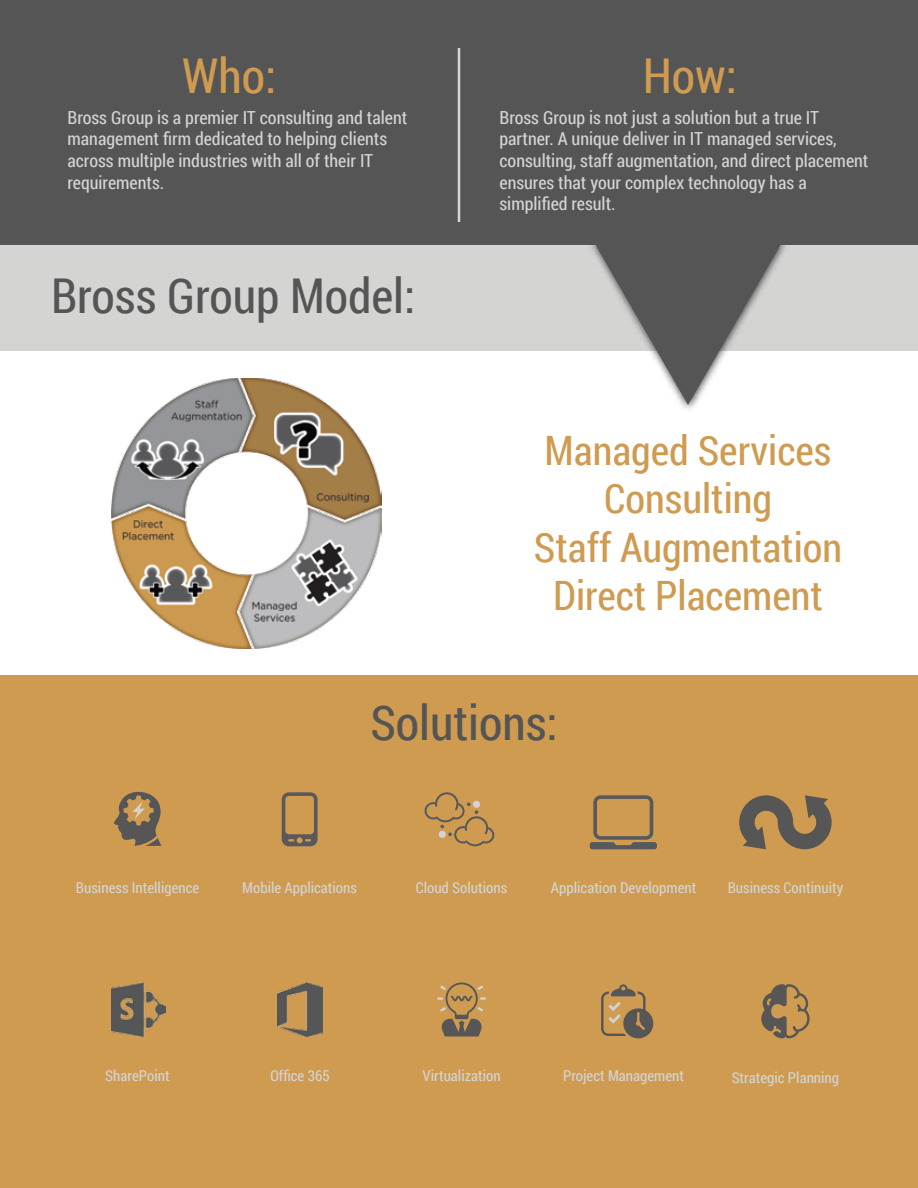
<style>
.page{position:relative;width:918px;height:1188px;background:#fff}
.page>*{position:absolute;margin:0;border:0;box-sizing:border-box;transform-origin:0 0}
.t1{font:48px "Roboto Condensed";color:#555}
.t2{font:48px "Roboto Condensed";color:#ce9b51}
.t3{font:40.5px/48.6px "Roboto Condensed";color:#ce9b51;text-align:center}
.t4{font:18px/21.6px "Roboto Condensed";color:#d4d4d3}
.t5{font:15px "Roboto Condensed";color:#d4d4d3}
</style>
<div class="page">
<div style="left:0;top:675px;width:918px;height:513px;background:#ce9b51"></div>
<div style="left:0;top:243px;width:918px;height:108px;background:#d4d4d3"></div>
<svg style="left:595px;top:244px;width:187px;height:161px"></svg>
<div style="left:0;top:0;width:918px;height:244px;background:#555"></div>
<hr style="left:458px;top:48px;width:2px;height:174px;background:#d4d4d3">
<svg style="left:114px;top:792px;width:47px;height:54px"></svg>
<svg style="left:282px;top:792px;width:36px;height:54px"></svg>
<svg style="left:425px;top:792px;width:69px;height:54px"></svg>
<div style="left:439px;top:831px;width:7px;height:7px;background:#d3d3d3;border-radius:50%"></div>
<svg style="left:590px;top:795px;width:67px;height:54px"></svg>
<svg style="left:739px;top:795px;width:93px;height:54px"></svg>
<img style="left:111px;top:982px;width:54px;height:54px">
<img style="left:277px;top:982px;width:45px;height:54px">
<svg style="left:437px;top:982px;width:49px;height:54px"></svg>
<svg style="left:601px;top:984px;width:52px;height:54px"></svg>
<svg style="left:761px;top:984px;width:49px;height:54px"></svg>
<img style="left:112px;top:378px;width:270px;height:270px">
<h1 class="t2" style="left:182px;top:43px;width:96px">Who:</h1>
<h1 class="t2" style="left:643px;top:43px;width:96px">How:</h1>
<p class="t4" style="left:68px;top:106px;width:341px">Bross Group is a premier IT consulting and talent management firm dedicated to helping clients across multiple industries with all of their IT requirements.</p>
<p class="t4" style="left:500px;top:106px;width:370px">Bross Group is not just a solution but a true IT partner. A unique deliver in IT managed services, consulting, staff augmentation, and direct placement ensures that your complex technology has a simplified result.</p>
<h1 class="t1" style="left:51px;top:262px;width:366px">Bross Group Model:</h1>
<h2 class="t3" style="left:534px;top:424px;width:310px">Managed Services<br>Consulting<br>Staff Augmentation<br>Direct Placement</h2>
<h1 class="t1" style="left:370px;top:689px;width:189px">Solutions:</h1>
<p class="t5" style="left:76px;top:877px;width:125px">Business Intelligence</p>
<p class="t5" style="left:242px;top:877px;width:116px">Mobile Applications</p>
<p class="t5" style="left:416px;top:877px;width:93px">Cloud Solutions</p>
<p class="t5" style="left:551px;top:877px;width:147px">Application Development</p>
<p class="t5" style="left:728px;top:877px;width:117px">Business Continuity</p>
<p class="t5" style="left:105px;top:1065px;width:66px">SharePoint</p>
<p class="t5" style="left:270px;top:1065px;width:61px">Office 365</p>
<p class="t5" style="left:423px;top:1065px;width:80px">Virtualization</p>
<p class="t5" style="left:563px;top:1065px;width:123px">Project Management</p>
<p class="t5" style="left:732px;top:1067px;width:109px">Strategic Planning</p>
</div>
